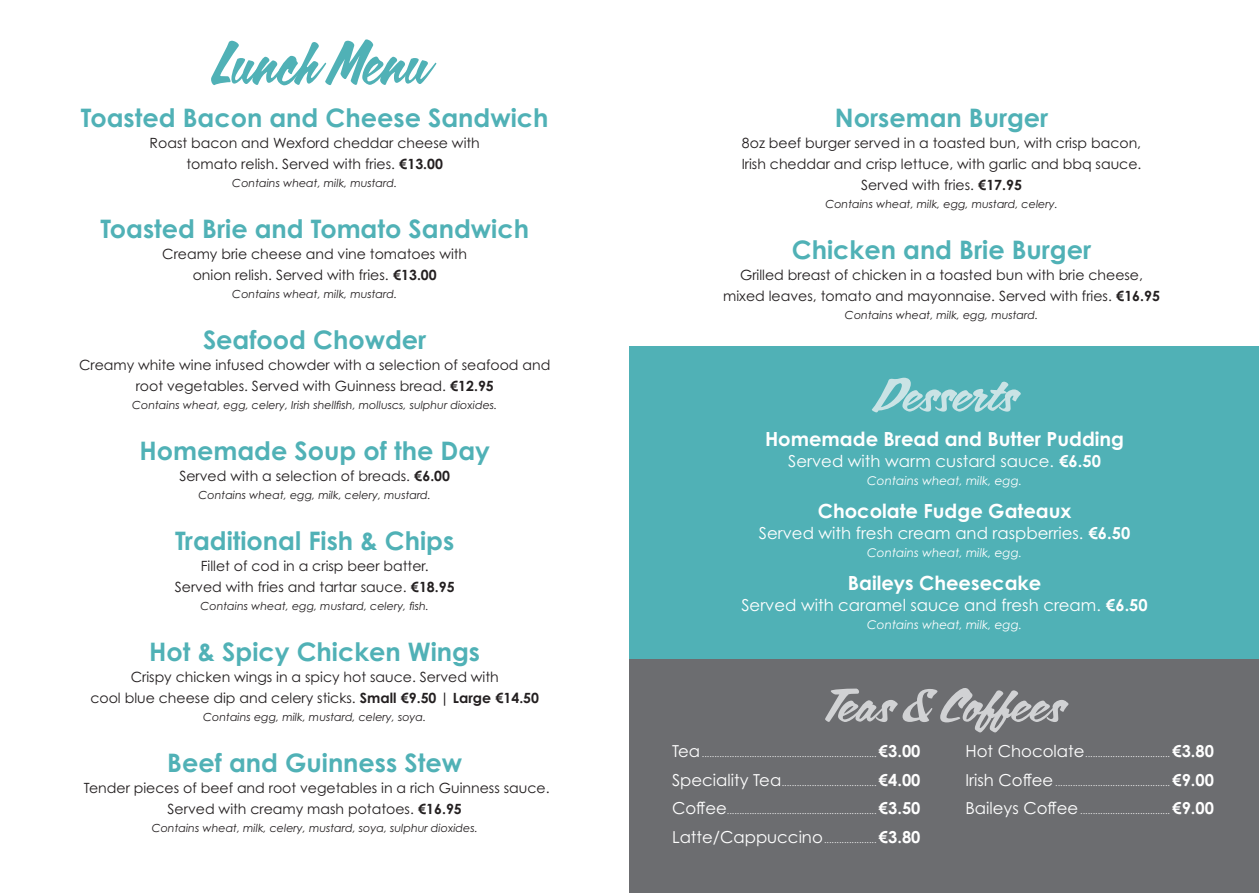
<style>
.page{position:relative;width:1259px;height:893px;background:#fff}
.page>*{position:absolute;margin:0;border:0;box-sizing:border-box;transform-origin:0 0}
.t1{font:55.8px "Calgary Script OT";color:#50b1b6}
.t2{font:42.3px "Calgary Script OT";color:#d1d2d4;scale:1.27 1}
.t3{font:42.3px "Calgary Script OT";color:#cae3e5;scale:1.27 1}
.t4{font:700 25.5px "Century Gothic Pro";color:#50b1b6}
.t5{font:700 19.5px "Century Gothic Pro";color:#fff}
.t6{font:16.5px "Century Gothic Pro";color:#fff}
.t7{font:14.1px/21px "Century Gothic Pro";color:#231f20;text-align:center}
.t8{font:italic 12px "Century Gothic Pro";color:#fff}
.t9{font:italic 11.1px "Century Gothic Pro";color:#231f20}
.t10{font:9px "Century Gothic Pro";color:#fff}
.s1{font-weight:700}
.s2{font-size:16.5px}
.s3{font-weight:700;font-size:16.5px}
</style>
<div class="page">
<div style="left:629px;top:347px;width:630px;height:330px;background:#50b1b6"></div>
<div style="left:629px;top:659px;width:630px;height:234px;background:#6c6d70"></div>
<h1 class="t1" style="left:211px;top:27px;width:217px">Lunch Menu</h1>
<h3 class="t4" style="left:81px;top:102px;width:469px">Toasted Bacon and Cheese Sandwich</h3>
<p class="t7" style="left:150px;top:132px;width:332px">Roast bacon and Wexford cheddar cheese with tomato relish. Served with fries. <span class="s1">€13.00</span></p>
<p class="t9" style="left:232px;top:177px;width:166px">Contains wheat, milk, mustard.</p>
<h3 class="t4" style="left:100px;top:213px;width:430px">Toasted Brie and Tomato Sandwich</h3>
<p class="t7" style="left:162px;top:243px;width:306px">Creamy brie cheese and vine tomatoes with onion relish. Served with fries. <span class="s1">€13.00</span></p>
<p class="t9" style="left:232px;top:288px;width:166px">Contains wheat, milk, mustard.</p>
<h3 class="t4" style="left:203px;top:324px;width:225px">Seafood Chowder</h3>
<p class="t7" style="left:79px;top:354px;width:473px">Creamy white wine infused chowder with a selection of seafood and root vegetables. Served with Guinness bread. <span class="s1">€12.95</span></p>
<p class="t9" style="left:132px;top:399px;width:367px">Contains wheat, egg, celery, Irish shellfish, molluscs, sulphur dioxides.</p>
<h3 class="t4" style="left:139px;top:435px;width:352px">Homemade Soup of the Day</h3>
<p class="t7" style="left:179px;top:465px;width:272px">Served with a selection of breads. <span class="s1">€6.00</span></p>
<p class="t9" style="left:198px;top:489px;width:234px">Contains wheat, egg, milk, celery, mustard.</p>
<h3 class="t4" style="left:175px;top:525px;width:280px">Traditional Fish &amp; Chips</h3>
<p class="t7" style="left:175px;top:555px;width:281px">Fillet of cod in a crisp beer batter.<br>Served with fries and tartar sauce. <span class="s1">€18.95</span></p>
<p class="t9" style="left:200px;top:600px;width:230px">Contains wheat, egg, mustard, celery, fish.</p>
<h3 class="t4" style="left:149px;top:636px;width:332px">Hot &amp; Spicy Chicken Wings</h3>
<p class="t7" style="left:90px;top:666px;width:450px">Crispy chicken wings in a spicy hot sauce. Served with<br>cool blue cheese dip and celery sticks. <span class="s1">Small €9.50 | Large €14.50</span></p>
<p class="t9" style="left:203px;top:711px;width:224px">Contains egg, milk, mustard, celery, soya.</p>
<h3 class="t4" style="left:167px;top:747px;width:296px">Beef and Guinness Stew</h3>
<p class="t7" style="left:84px;top:777px;width:467px">Tender pieces of beef and root vegetables in a rich Guinness sauce.<br>Served with creamy mash potatoes. <span class="s1">€16.95</span></p>
<p class="t9" style="left:152px;top:822px;width:328px">Contains wheat, milk, celery, mustard, soya, sulphur dioxides.</p>
<h3 class="t4" style="left:835px;top:102px;width:215px">Norseman Burger</h3>
<p class="t7" style="left:741px;top:132px;width:401px">8oz beef burger served in a toasted bun, with crisp bacon,<br>Irish cheddar and crisp lettuce, with garlic and bbq sauce.<br>Served with fries. <span class="s1">€17.95</span></p>
<p class="t9" style="left:825px;top:198px;width:234px">Contains wheat, milk, egg, mustard, celery.</p>
<h3 class="t4" style="left:792px;top:234px;width:301px">Chicken and Brie Burger</h3>
<p class="t7" style="left:723px;top:264px;width:438px">Grilled breast of chicken in a toasted bun with brie cheese, mixed leaves, tomato and mayonnaise. Served with fries. <span class="s1">€16.95</span></p>
<p class="t9" style="left:845px;top:309px;width:195px">Contains wheat, milk, egg, mustard.</p>
<h2 class="t3" style="left:873px;top:368px;width:114px">Desserts</h2>
<h3 class="t5" style="left:765px;top:426px;width:361px">Homemade Bread and Butter Pudding</h3>
<p class="t6" style="left:788px;top:450px;width:314px">Served with warm custard sauce. <span class="s1">€6.50</span></p>
<p class="t8" style="left:867px;top:473px;width:156px">Contains wheat, milk, egg.</p>
<h3 class="t5" style="left:818px;top:498px;width:255px">Chocolate Fudge Gateaux</h3>
<p class="t6" style="left:759px;top:522px;width:373px">Served with fresh cream and raspberries. <span class="s1">€6.50</span></p>
<p class="t8" style="left:867px;top:545px;width:156px">Contains wheat, milk, egg.</p>
<h3 class="t5" style="left:848px;top:570px;width:195px">Baileys Cheesecake</h3>
<p class="t6" style="left:741px;top:594px;width:408px">Served with caramel sauce and fresh cream. <span class="s1">€6.50</span></p>
<p class="t8" style="left:867px;top:617px;width:156px">Contains wheat, milk, egg.</p>
<h2 class="t2" style="left:825px;top:678px;width:189px">Teas &amp; Coffees</h2>
<p class="t10" style="left:672px;top:748px;width:250px"><span class="s2">Tea</span> ...................................................................... <span class="s3">€3.00</span></p>
<p class="t10" style="left:672px;top:777px;width:250px"><span class="s2">Speciality Tea</span>...................................... <span class="s3">€4.00</span></p>
<p class="t10" style="left:672px;top:805px;width:250px"><span class="s2">Coffee</span>............................................................ <span class="s3">€3.50</span></p>
<p class="t10" style="left:672px;top:834px;width:250px"><span class="s2">Latte/Cappuccino</span>..................... <span class="s3">€3.80</span></p>
<p class="t10" style="left:965px;top:748px;width:250px"><span class="s2">Hot Chocolate</span>.................................. <span class="s3">€3.80</span></p>
<p class="t10" style="left:965px;top:777px;width:250px"><span class="s2">Irish Coffee</span> .............................................. <span class="s3">€9.00</span></p>
<p class="t10" style="left:965px;top:805px;width:250px"><span class="s2">Baileys Coffee</span> .................................... <span class="s3">€9.00</span></p>
</div>
